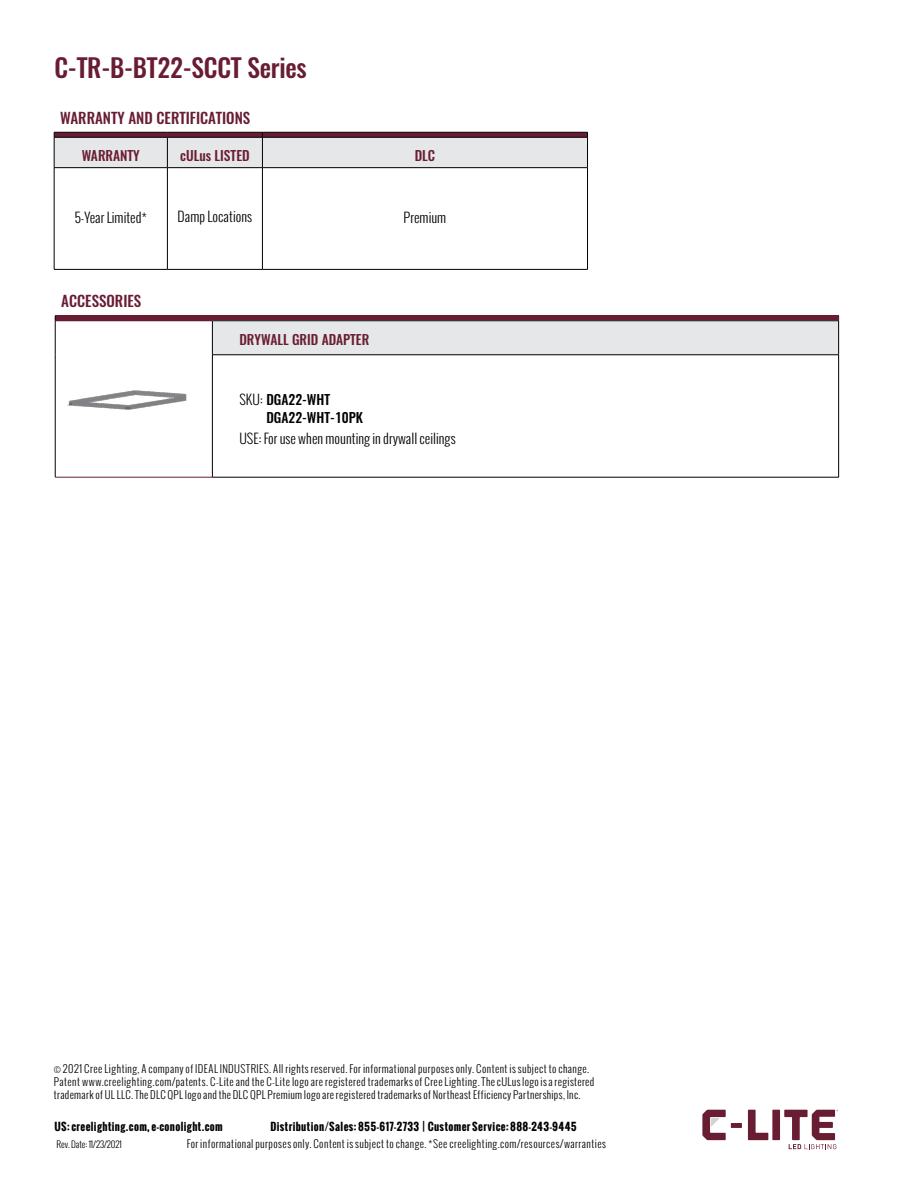
<style>
.page{position:relative;width:918px;height:1188px;background:#fff}
.page>*{position:absolute;margin:0;border:0;box-sizing:border-box;transform-origin:0 0}
.t1{font:500 25.5px "Oswald";letter-spacing:-.01em;color:#681d33}
.t2{font:500 15px "Oswald";color:#681d33}
.t3{font:300 13.5px "Oswald";color:#000}
.t4{font:500 13.5px "Oswald";color:#681d33}
.t5{font:500 13.5px/18px "Oswald";color:#000}
.t6{font:300 10.5px/12.8px "Oswald";letter-spacing:.035em;color:#000}
.t7{font:700 10.5px "Oswald";letter-spacing:.035em;color:#000}
.t8{font:300 9px "Oswald";letter-spacing:-.01em;color:#000}
.s1{font-weight:300}
</style>
<div class="page">
<div style="left:55px;top:316px;width:784px;height:5px;background:#681d33"></div>
<div style="left:212px;top:321px;width:627px;height:34px;background:#e6e7e8"></div>
<hr style="left:55px;top:321px;width:1px;height:34px;background:#000">
<hr style="left:55px;top:355px;width:1px;height:122px;background:#000">
<hr style="left:55px;top:315px;width:157px;height:1px;background:#681d33">
<hr style="left:212px;top:315px;width:627px;height:1px;background:#681d33">
<hr style="left:55px;top:321px;width:157px;height:1px;background:#681d33">
<hr style="left:55px;top:477px;width:157px;height:1px;background:#681d33">
<hr style="left:838px;top:355px;width:1px;height:122px;background:#000">
<hr style="left:212px;top:355px;width:1px;height:122px;background:#000">
<hr style="left:212px;top:321px;width:627px;height:1px;background:#000">
<hr style="left:212px;top:321px;width:1px;height:34px;background:#000">
<hr style="left:838px;top:321px;width:1px;height:34px;background:#000">
<hr style="left:212px;top:355px;width:627px;height:1px;background:#000">
<hr style="left:212px;top:477px;width:627px;height:1px;background:#000">
<img style="left:67px;top:390px;width:120px;height:20px">
<hr style="left:54px;top:168px;width:1px;height:101px;background:#000">
<hr style="left:167px;top:168px;width:1px;height:101px;background:#000">
<hr style="left:262px;top:168px;width:1px;height:101px;background:#000">
<hr style="left:587px;top:168px;width:1px;height:101px;background:#000">
<hr style="left:54px;top:269px;width:113px;height:1px;background:#000">
<hr style="left:167px;top:269px;width:95px;height:1px;background:#000">
<hr style="left:262px;top:269px;width:326px;height:1px;background:#000">
<svg style="left:54px;top:132px;width:534px;height:36px;background:#c6bfc2"></svg>
<hr style="left:167px;top:137px;width:1px;height:31px;background:#000">
<hr style="left:262px;top:137px;width:1px;height:31px;background:#000">
<hr style="left:587px;top:137px;width:1px;height:31px;background:#000">
<svg style="left:702px;top:1110px;width:40px;height:30px"></svg>
<svg style="left:748px;top:1110px;width:20px;height:30px"></svg>
<div style="left:772px;top:1110px;width:8px;height:30px;background:#681d33"></div>
<svg style="left:784px;top:1110px;width:54px;height:39px"></svg>
<h1 class="t1" style="left:54px;top:54px;width:254px">C-TR-B-BT22-SCCT Series</h1>
<h2 class="t2" style="left:60px;top:110px;width:192px">WARRANTY AND CERTIFICATIONS</h2>
<p class="t4" style="left:82px;top:148px;width:60px">WARRANTY</p>
<p class="t4" style="left:180px;top:148px;width:71px">cULus LISTED</p>
<p class="t4" style="left:415px;top:148px;width:22px">DLC</p>
<p class="t3" style="left:75px;top:209px;width:73px">5-Year Limited*</p>
<p class="t3" style="left:178px;top:207px;width:76px">Damp Locations</p>
<p class="t3" style="left:404px;top:209px;width:44px">Premium</p>
<h2 class="t2" style="left:61px;top:293px;width:82px">ACCESSORIES</h2>
<p class="t4" style="left:239px;top:333px;width:131px">DRYWALL GRID ADAPTER</p>
<p class="t5" style="left:266px;top:391px;width:98px;text-indent:-27px"><span class="s1">SKU:</span> DGA22-WHT<br>DGA22-WHT-10PK</p>
<p class="t3" style="left:239px;top:429px;width:218px">USE: For use when mounting in drywall ceilings</p>
<p class="t6" style="left:54px;top:1063px;width:542px">© 2021 Cree Lighting, A company of IDEAL INDUSTRIES. All rights reserved. For informational purposes only. Content is subject to change.<br>Patent www.creelighting.com/patents. C-Lite and the C-Lite logo are registered trademarks of Cree Lighting. The cULus logo is a registered trademark of UL LLC. The DLC QPL logo and the DLC QPL Premium logo are registered trademarks of Northeast Efficiency Partnerships, Inc.</p>
<p class="t7" style="left:54px;top:1119px;width:170px">US: creelighting.com, e-conolight.com</p>
<p class="t7" style="left:270px;top:1119px;width:308px">Distribution/Sales: 855-617-2733 | Customer Service: 888-243-9445</p>
<p class="t8" style="left:57px;top:1138px;width:67px">Rev. Date: 11/23/2021</p>
<p class="t6" style="left:187px;top:1137px;width:421px">For informational purposes only. Content is subject to change. *See creelighting.com/resources/warranties</p>
</div>
